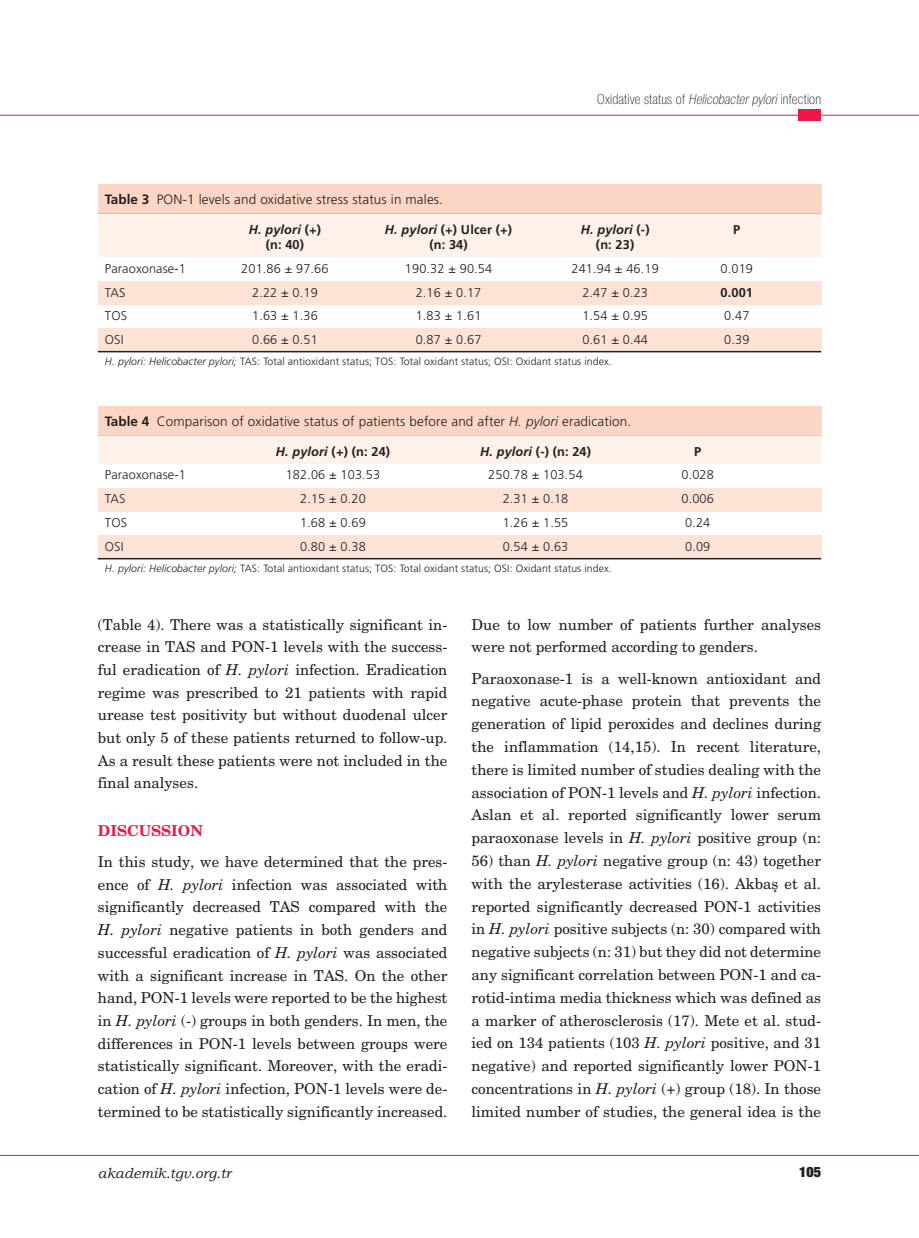
<style>
.page{position:relative;width:919px;height:1238px;background:#fff}
.page>*{position:absolute;margin:0;border:0;box-sizing:border-box;transform-origin:0 0}
.t1{font:500 15px/22.8px "New Century Schoolbook OTF";color:#231f20;text-align:justify}
.t2{font:15px "Sans Thin Condensed DTC";letter-spacing:.01em;color:#231f20}
.t3{font:700 15px "New Century Schoolbook OTF";color:#ed1845}
.t4{font:900 15px "Sans";color:#231f20}
.t5{font:italic 14.25px "Bookman Old Style";color:#231f20}
.t6{font:300 13.5px "Frutiger";letter-spacing:.01em;color:#231f20}
.t7{font:300 12.75px "Frutiger";letter-spacing:.01em;color:#231f20}
.t8{font:700 12.75px "Frutiger";letter-spacing:.01em;color:#231f20}
.t9{font:italic 700 12.75px "Frutiger";letter-spacing:.01em;color:#231f20}
.t10{font:300 10.5px "Frutiger";letter-spacing:.01em;color:#231f20}
.s1{font-weight:700}
.s2{font-style:italic}
.s3{font-style:normal}
</style>
<div class="page">
<hr style="left:0;top:1154px;width:918px;height:1px;background:#ed1845">
<hr style="left:0;top:115px;width:918px;height:1px;background:#ed1845">
<div style="left:798px;top:110px;width:23px;height:11px;background:#ed1845"></div>
<div style="left:98px;top:281px;width:723px;height:23px;background:#fde2d6"></div>
<div style="left:98px;top:328px;width:723px;height:23px;background:#fde2d6"></div>
<div style="left:98px;top:212px;width:723px;height:45px;background:#fdf1ea"></div>
<hr style="left:98px;top:212px;width:723px;height:1px;background:#231f20">
<div style="left:98px;top:184px;width:723px;height:28px;background:#fcd6c5"></div>
<hr style="left:98px;top:351px;width:723px;height:1px;background:#231f20">
<div style="left:98px;top:488px;width:723px;height:23px;background:#fde2d6"></div>
<div style="left:98px;top:535px;width:723px;height:23px;background:#fde2d6"></div>
<div style="left:98px;top:434px;width:723px;height:30px;background:#fdf1ea"></div>
<hr style="left:98px;top:433px;width:723px;height:2px;background:#231f20">
<div style="left:98px;top:406px;width:723px;height:28px;background:#fcd6c5"></div>
<hr style="left:98px;top:558px;width:723px;height:1px;background:#231f20">
<p class="t6" style="left:105px;top:192px;width:339px"><span class="s1">Table 3</span> PON-1 levels and oxidative stress status in males.</p>
<p class="t2" style="left:597px;top:91px;width:225px">Oxidative status of <span class="s2">Helicobacterpylori</span>infection</p>
<p class="t9" style="left:249px;top:222px;width:74px">H. pylori <span class="s3">(+)</span></p>
<p class="t8" style="left:385px;top:222px;width:129px"><span class="s2">H. pylori</span> (+) Ulcer (+)</p>
<p class="t9" style="left:580px;top:222px;width:70px">H. pylori <span class="s3">(-)</span></p>
<p class="t8" style="left:733px;top:222px;width:9px">P</p>
<p class="t8" style="left:266px;top:237px;width:40px">(n: 40)</p>
<p class="t8" style="left:429px;top:237px;width:40px">(n: 34)</p>
<p class="t8" style="left:596px;top:237px;width:40px">(n: 23)</p>
<p class="t7" style="left:105px;top:261px;width:82px">Paraoxonase-1</p>
<p class="t7" style="left:241px;top:261px;width:89px">201.86 ± 97.66</p>
<p class="t7" style="left:405px;top:261px;width:89px">190.32 ± 90.54</p>
<p class="t7" style="left:571px;top:261px;width:89px">241.94 ± 46.19</p>
<p class="t7" style="left:720px;top:261px;width:34px">0.019</p>
<p class="t7" style="left:105px;top:285px;width:22px">TAS</p>
<p class="t7" style="left:252px;top:285px;width:67px">2.22 ± 0.19</p>
<p class="t7" style="left:415px;top:285px;width:67px">2.16 ± 0.17</p>
<p class="t7" style="left:582px;top:285px;width:67px">2.47 ± 0.23</p>
<p class="t8" style="left:720px;top:285px;width:34px">0.001</p>
<p class="t7" style="left:105px;top:309px;width:24px">TOS</p>
<p class="t7" style="left:252px;top:309px;width:67px">1.63 ± 1.36</p>
<p class="t7" style="left:415px;top:309px;width:67px">1.83 ± 1.61</p>
<p class="t7" style="left:582px;top:309px;width:67px">1.54 ± 0.95</p>
<p class="t7" style="left:724px;top:309px;width:27px">0.47</p>
<p class="t7" style="left:105px;top:332px;width:20px">OSI</p>
<p class="t7" style="left:252px;top:332px;width:67px">0.66 ± 0.51</p>
<p class="t7" style="left:416px;top:332px;width:67px">0.87 ± 0.67</p>
<p class="t7" style="left:582px;top:332px;width:67px">0.61 ± 0.44</p>
<p class="t7" style="left:724px;top:332px;width:27px">0.39</p>
<p class="t10" style="left:105px;top:355px;width:508px"><span class="s2">H. pylori: Helicobacter pylori;</span> TAS: Total antioxidant status; TOS: Total oxidant status; OSI: Oxidant status index.</p>
<p class="t6" style="left:105px;top:413px;width:528px"><span class="s1">Table 4</span> Comparison of oxidative status of patients before and after <span class="s2">H. pylori</span> eradication.</p>
<p class="t8" style="left:276px;top:443px;width:116px"><span class="s2">H. pylori</span> (+) (n: 24)</p>
<p class="t8" style="left:480px;top:443px;width:112px"><span class="s2">H. pylori</span> (-) (n: 24)</p>
<p class="t8" style="left:694px;top:443px;width:9px">P</p>
<p class="t7" style="left:105px;top:468px;width:82px">Paraoxonase-1</p>
<p class="t7" style="left:286px;top:468px;width:96px">182.06 ± 103.53</p>
<p class="t7" style="left:488px;top:468px;width:96px">250.78 ± 103.54</p>
<p class="t7" style="left:681px;top:468px;width:34px">0.028</p>
<p class="t7" style="left:105px;top:491px;width:22px">TAS</p>
<p class="t7" style="left:300px;top:491px;width:67px">2.15 ± 0.20</p>
<p class="t7" style="left:502px;top:491px;width:67px">2.31 ± 0.18</p>
<p class="t7" style="left:681px;top:491px;width:34px">0.006</p>
<p class="t7" style="left:105px;top:515px;width:24px">TOS</p>
<p class="t7" style="left:300px;top:515px;width:67px">1.68 ± 0.69</p>
<p class="t7" style="left:502px;top:515px;width:67px">1.26 ± 1.55</p>
<p class="t7" style="left:685px;top:515px;width:27px">0.24</p>
<p class="t7" style="left:105px;top:539px;width:20px">OSI</p>
<p class="t7" style="left:300px;top:539px;width:67px">0.80 ± 0.38</p>
<p class="t7" style="left:502px;top:539px;width:67px">0.54 ± 0.63</p>
<p class="t7" style="left:685px;top:539px;width:27px">0.09</p>
<p class="t10" style="left:105px;top:562px;width:508px"><span class="s2">H. pylori: Helicobacter pylori;</span> TAS: Total antioxidant status; TOS: Total oxidant status; OSI: Oxidant status index.</p>
<p class="t1" style="left:98px;top:612px;width:351px">(Table 4). There was a statistically significant in&shy;crease in TAS and PON-1 levels with the success&shy;ful eradication of <span class="s2">H. pylori</span> infection. Eradication regime was prescribed to 21 patients with rapid urease test positivity but without duodenal ulcer but only 5 of these patients returned to follow-up.<br>As a result these patients were not included in the final analyses.</p>
<p class="t3" style="left:98px;top:821px;width:106px">DISCUSSION</p>
<p class="t1" style="left:98px;top:850px;width:351px">In this study, we have determined that the pres&shy;ence of <span class="s2">H. pylori</span> infection was associated with significantly decreased TAS compared with the <span class="s2">H. pylori</span> negative patients in both genders and successful eradication of <span class="s2">H. pylori</span> was associated with a significant increase in TAS. On the other hand, PON-1 levels were reported to be the highest in <span class="s2">H. pylori</span> (-) groups in both genders. In men, the differences in PON-1 levels between groups were statistically significant. Moreover, with the eradi&shy;cation of <span class="s2">H. pylori</span> infection, PON-1 levels were de&shy;termined to be statistically significantly increased.</p>
<p class="t1" style="left:471px;top:612px;width:351px">Due to low number of patients further analyses were not performed according to genders.</p>
<p class="t1" style="left:471px;top:666px;width:351px">Paraoxonase-1 is a well-known antioxidant and negative acute-phase protein that prevents the generation of lipid peroxides and declines during the inflammation (14,15). In recent literature, there is limited number of studies dealing with the association of PON-1 levels and <span class="s2">H. pylori</span> infection.<br>Aslan et al. reported significantly lower serum paraoxonase levels in <span class="s2">H. pylori</span> positive group (n:</p>
<p class="t1" style="left:471px;top:849px;width:351px">56) than <span class="s2">H. pylori</span> negative group (n: 43) together with the arylesterase activities (16). Akbaş et al. reported significantly decreased PON-1 activities in <span class="s2">H. pylori</span> positive subjects (n: 30) compared with negative subjects (n: 31) but they did not determine any significant correlation between PON-1 and ca&shy;rotid-intima media thickness which was defined as a marker of atherosclerosis (17). Mete et al. stud&shy;ied on 134 patients (103 <span class="s2">H. pylori</span> positive, and 31 negative) and reported significantly lower PON-1 concentrations in <span class="s2">H. pylori</span> (+) group (18). In those limited number of studies, the general idea is the</p>
<p class="t5" style="left:98px;top:1164px;width:135px">akademik.tgv.org.tr</p>
<p class="t4" style="left:799px;top:1163px;width:23px">105</p>
</div>
